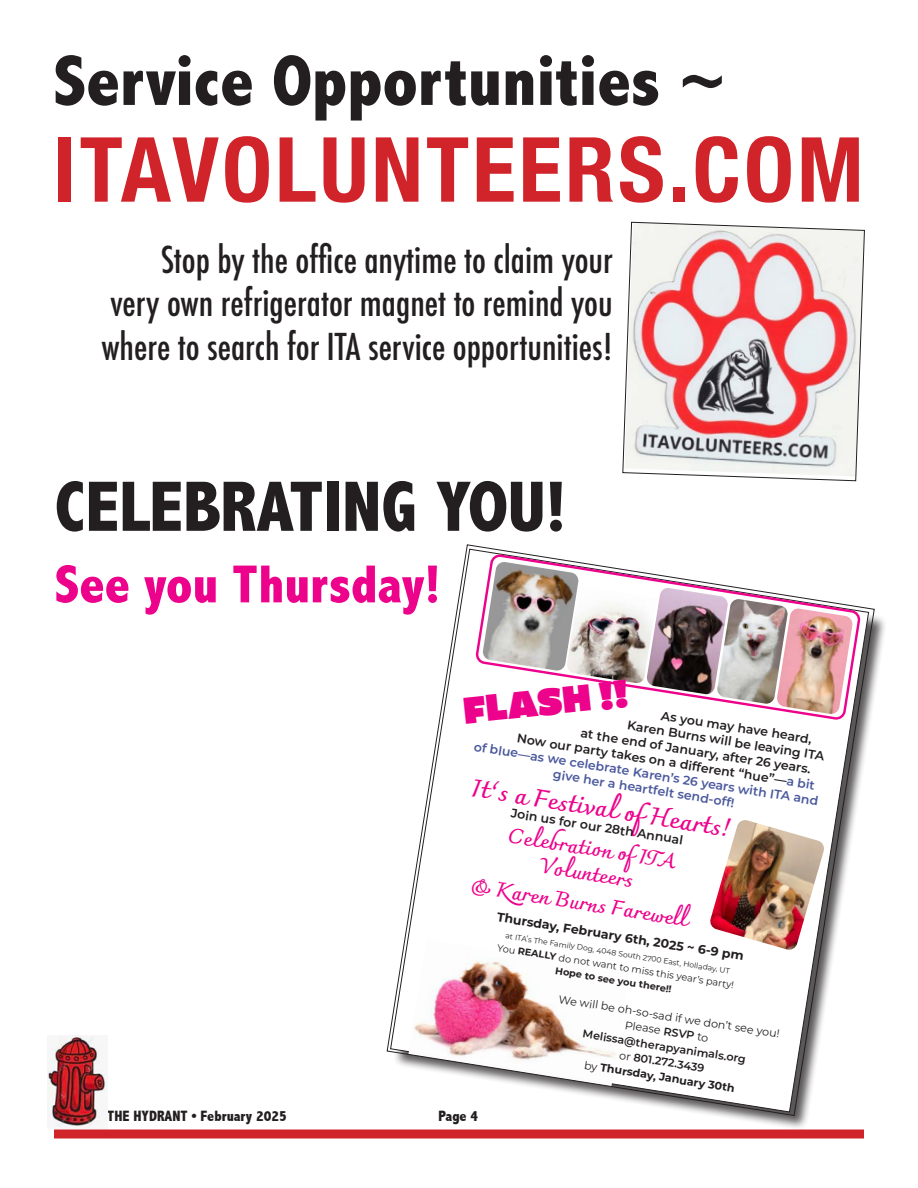
<style>
.page{position:relative;width:918px;height:1188px;background:#fff}
.page>*{position:absolute;margin:0;border:0;box-sizing:border-box;transform-origin:0 0}
.t1{font:700 condensed 90px "Helvetica Neue";letter-spacing:.035em;color:#d1232a}
.t2{font:800 condensed 72px "Abadi";color:#231f20}
.t3{font:800 condensed 54px "Abadi";color:#ed028c}
.t4{font:900 41.7px "Freight Sans U Pro Ultra";color:#ed028c}
.t5{font:500 condensed 36px/43.2px "Futura";color:#231f20;text-align:justify}
.t6{font:700 25.05px "Charmonman";color:#ed028c}
.t7{font:700 20.85px/25px "Charmonman";color:#ed028c;text-align:center}
.t8{font:800 condensed 15px "Abadi";color:#231f20}
.t9{font:600 12.45px "Montserrat";color:#231f20}
.t10{font:600 12.45px "Montserrat";color:#4b599d}
.t11{font:700 12.45px "Montserrat";color:#231f20}
.t12{font:11.1px/15.3px "Montserrat";color:#231f20;text-align:center}
.t13{font:9.75px/14px "Montserrat";color:#231f20;text-align:center}
.t14{font:7.65px "Montserrat";color:#231f20}
.s1{color:#4b599d}
.s2{font-weight:700}
.s3{font-weight:600}
</style>
<div class="page">
<div style="left:54px;top:1130px;width:810px;height:8px;background:#d1232a"></div>
<img style="left:47px;top:1035px;width:59px;height:93px">
<div style="left:393px;top:552px;width:494px;height:578px;background:#231f20;opacity:.75"></div>
<svg style="left:622px;top:222px;width:243px;height:259px"></svg>
<svg style="left:386px;top:544px;width:489px;height:573px"></svg>
<h2 class="t2" style="left:53px;top:42px;width:674px">Service Opportunities ~</h2>
<h1 class="t1" style="left:53px;top:115px;width:812px">ITAVOLUNTEERS.COM</h1>
<h3 class="t5" style="left:101px;top:238px;width:513px;text-indent:59px">Stop by the office anytime to claim your very own refrigerator magnet to remind you where to search for ITA service opportunities!</h3>
<h2 class="t2" style="left:55px;top:468px;width:513px">CELEBRATING YOU!</h2>
<h3 class="t3" style="left:55px;top:555px;width:387px">See you Thursday!</h3>
<h3 class="t4" style="left:461px;top:683px;width:167px;rotate:-6deg">FLASH !!</h3>
<p class="t9" style="left:663px;top:707px;width:154px;rotate:9deg">As you may have heard,</p>
<p class="t9" style="left:629px;top:716px;width:201px;rotate:9deg">Karen Burns will be leaving ITA</p>
<p class="t9" style="left:582px;top:724px;width:234px;rotate:9deg">at the end of January, after 26 years.</p>
<p class="t9" style="left:519px;top:729px;width:303px;rotate:9deg">Now our party takes on a different “hue”—<span class="s1">a bit</span></p>
<p class="t10" style="left:475px;top:738px;width:350px;rotate:9deg">of blue—as we celebrate Karen’s 26 years with ITA and</p>
<p class="t10" style="left:555px;top:765px;width:185px;rotate:9deg">give her a heartfelt send-off!</p>
<h3 class="t6" style="left:474px;top:773px;width:264px;rotate:9deg">It’s a Festival of Hearts!</h3>
<p class="t9" style="left:512px;top:804px;width:176px;rotate:9deg">Join us for our 28th Annual</p>
<h3 class="t7" style="left:510px;top:823px;width:171px;rotate:9deg">Celebration of ITA<br>Volunteers</h3>
<h3 class="t7" style="left:473px;top:873px;width:215px;rotate:9deg">&amp; Karen Burns Farewell</h3>
<p class="t11" style="left:499px;top:908px;width:251px;rotate:9deg">Thursday, February 6th, 2025 ~ 6-9 pm</p>
<p class="t14" style="left:506px;top:930px;width:229px;rotate:9deg">at ITA’s The Family Dog, 4048 South 2700 East, Holladay, UT</p>
<p class="t13" style="left:499px;top:940px;width:241px;rotate:9deg">You <span class="s2">REALLY</span> do not want to miss this year’s party!<br><span class="s2">Hope to see you there!!</span></p>
<p class="t12" style="left:560px;top:991px;width:225px;rotate:9deg">We will be oh-so-sad if we don’t see you!<br>Please <span class="s3">RSVP</span> to<br><span class="s3">Melissa@therapyanimals.org<br></span>or <span class="s3">801.272.3439<br></span>by <span class="s2">Thursday, January 30th</span></p>
<p class="t8" style="left:107px;top:1108px;width:181px">THE HYDRANT • February 2025</p>
<p class="t8" style="left:438px;top:1108px;width:41px">Page 4</p>
</div>
